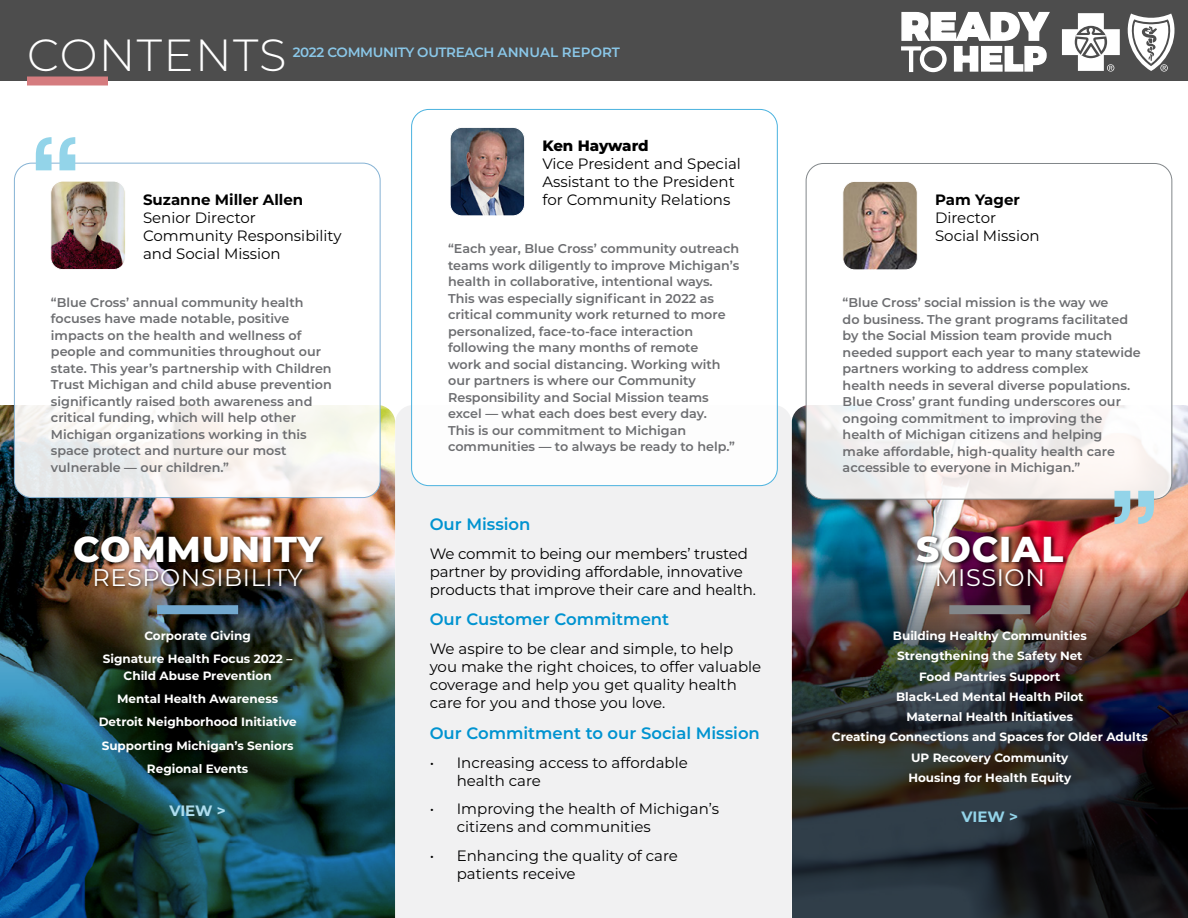
<style>
.page{position:relative;width:1188px;height:918px;background:#fff}
.page>*{position:absolute;margin:0;border:0;box-sizing:border-box;transform-origin:0 0}
.t1{font:300 45px "Montserrat";letter-spacing:.03em;color:#fff}
.t2{font:800 36px "Montserrat";letter-spacing:.025em;color:#fff}
.t3{font:24px "Montserrat";letter-spacing:.025em;color:#fff}
.t4{font:600 16.5px "Montserrat";color:#0093d0}
.t5{font:15px/18px "Montserrat";color:#000}
.t6{font:700 15px "Montserrat";color:#000}
.t7{font:800 15px "Montserrat";letter-spacing:-.01em;color:#000}
.t8{font:700 15px "Montserrat";color:#93d4e9}
.t9{font:700 15px "Montserrat";color:#afdded}
.t10{font:600 13.5px "Montserrat";letter-spacing:-.025em;color:#8ac7e8}
.t11{font:600 12.75px/16.5px "Montserrat";color:#6d6e71}
.t12{font:700 12px/20.2px "Montserrat";color:#fff;text-align:center}
</style>
<div class="page">
<img style="left:792px;top:405px;width:396px;height:162px">
<img style="left:792px;top:567px;width:396px;height:351px">
<img style="left:0;top:405px;width:395px;height:162px">
<img style="left:0;top:567px;width:395px;height:351px">
<div style="left:395px;top:405px;width:397px;height:513px;background:#f1f1f2"></div>
<div style="left:0;top:0;width:1188px;height:81px;background:#4d4d4d"></div>
<svg style="left:1062px;top:13px;width:119px;height:59px"></svg>
<svg style="left:900px;top:11px;width:151px;height:62px"></svg>
<div style="left:27px;top:76px;width:81px;height:10px;background:#d57c7f"></div>
<div style="left:412px;top:109px;width:365px;height:377px;background:#fff;border-radius:17px"></div>
<div style="left:411px;top:109px;width:367px;height:377px;border:1px solid #4ab2df;border-radius:17px"></div>
<img style="left:450px;top:129px;width:73px;height:87px">
<div style="left:450px;top:127px;width:75px;height:89px;border:1px solid #fff;border-radius:12px"></div>
<svg style="left:806px;top:163px;width:366px;height:336px"></svg>
<div style="left:806px;top:163px;width:366px;height:336px;border:1px solid #82878a;border-radius:17px"></div>
<img style="left:843px;top:181px;width:74px;height:89px">
<div style="left:842px;top:181px;width:76px;height:89px;border:1px solid #fff;border-radius:12px"></div>
<svg style="left:14px;top:163px;width:366px;height:335px"></svg>
<div style="left:14px;top:163px;width:367px;height:335px;border:1px solid #85b2d4;border-radius:17px"></div>
<img style="left:51px;top:181px;width:74px;height:89px">
<div style="left:50px;top:181px;width:76px;height:89px;border:1px solid #fff;border-radius:12px"></div>
<svg style="left:36px;top:137px;width:39px;height:33px"></svg>
<svg style="left:1115px;top:491px;width:39px;height:33px"></svg>
<div style="left:916px;top:533px;width:153px;height:57px;background:#000;opacity:.75"></div>
<div style="left:949px;top:605px;width:81px;height:9px;background:#82878a"></div>
<div style="left:72px;top:534px;width:256px;height:56px;background:#000;opacity:.75"></div>
<div style="left:157px;top:605px;width:81px;height:9px;background:#72a8cf"></div>
<h1 class="t1" style="left:27px;top:24px;width:261px">CONTENTS</h1>
<p class="t10" style="left:293px;top:43px;width:329px">2022 COMMUNITY OUTREACH ANNUAL REPORT</p>
<p class="t6" style="left:143px;top:189px;width:162px">Suzanne Miller Allen</p>
<p class="t5" style="left:143px;top:208px;width:200px">Senior Director<br>Community Responsibility and Social Mission</p>
<p class="t11" style="left:51px;top:293px;width:282px">“Blue Cross’ annual community health focuses have made notable, positive impacts on the health and wellness of people and communities throughout our state. This year’s partnership with Children Trust Michigan and child abuse prevention significantly raised both awareness and critical funding, which will help other Michigan organizations working in this space protect and nurture our most vulnerable — our children.”</p>
<h2 class="t2" style="left:73px;top:523px;width:251px">COMMUNITY</h2>
<h3 class="t3" style="left:92px;top:561px;width:212px">RESPONSIBILITY</h3>
<p class="t12" style="left:103px;top:624px;width:191px;line-height:23.2px">Corporate Giving<br>Signature Health Focus 2022 –</p>
<p class="t12" style="left:99px;top:663px;width:199px;line-height:23.2px">Child Abuse Prevention<br>Mental Health Awareness<br>Detroit Neighborhood Initiative<br>Supporting Michigan’s Seniors<br>Regional Events</p>
<p class="t9" style="left:169px;top:800px;width:58px">VIEW &gt;</p>
<p class="t7" style="left:542px;top:135px;width:108px">Ken Hayward</p>
<p class="t5" style="left:542px;top:155px;width:200px">Vice President and Special<br>Assistant to the President for Community Relations</p>
<p class="t11" style="left:448px;top:240px;width:293px">“Each year, Blue Cross’ community outreach teams work diligently to improve Michigan’s health in collaborative, intentional ways.<br>This was especially significant in 2022 as critical community work returned to more personalized, face-to-face interaction following the many months of remote<br>work and social distancing. Working with our partners is where our Community Responsibility and Social Mission teams excel — what each does best every day.<br>This is our commitment to Michigan communities — to always be ready to help.”</p>
<p class="t4" style="left:430px;top:512px;width:102px">Our Mission</p>
<p class="t5" style="left:430px;top:544px;width:328px">We commit to being our members’ trusted partner by providing affordable, innovative products that improve their care and health.</p>
<p class="t4" style="left:430px;top:608px;width:241px">Our Customer Commitment</p>
<p class="t5" style="left:430px;top:639px;width:333px">We aspire to be clear and simple, to help you make the right choices, to offer valuable coverage and help you get quality health care for you and those you love.</p>
<p class="t4" style="left:430px;top:721px;width:332px">Our Commitment to our Social Mission</p>
<p class="t5" style="left:457px;top:753px;width:233px;text-indent:-27px">• Increasing access to affordable health care</p>
<p class="t5" style="left:457px;top:800px;width:264px;text-indent:-27px">• Improving the health of Michigan’s citizens and communities</p>
<p class="t5" style="left:457px;top:846px;width:223px;text-indent:-27px">• Enhancing the quality of care patients receive</p>
<p class="t6" style="left:935px;top:189px;width:86px">Pam Yager</p>
<p class="t5" style="left:935px;top:209px;width:106px">Director<br>Social Mission</p>
<p class="t11" style="left:843px;top:294px;width:300px">“Blue Cross’ social mission is the way we<br>do business. The grant programs facilitated by the Social Mission team provide much needed support each year to many statewide partners working to address complex<br>health needs in several diverse populations.<br>Blue Cross’ grant funding underscores our ongoing commitment to improving the health of Michigan citizens and helping make affordable, high-quality health care accessible to everyone in Michigan.”</p>
<h2 class="t2" style="left:916px;top:523px;width:149px">SOCIAL</h2>
<h3 class="t3" style="left:935px;top:561px;width:112px">MISSION</h3>
<p class="t12" style="left:832px;top:625px;width:317px">Building Healthy Communities<br>Strengthening the Safety Net<br>Food Pantries Support<br>Black-Led Mental Health Pilot<br>Maternal Health Initiatives<br>Creating Connections and Spaces for Older Adults<br>UP Recovery Community<br>Housing for Health Equity</p>
<p class="t8" style="left:962px;top:806px;width:58px">VIEW &gt;</p>
</div>
